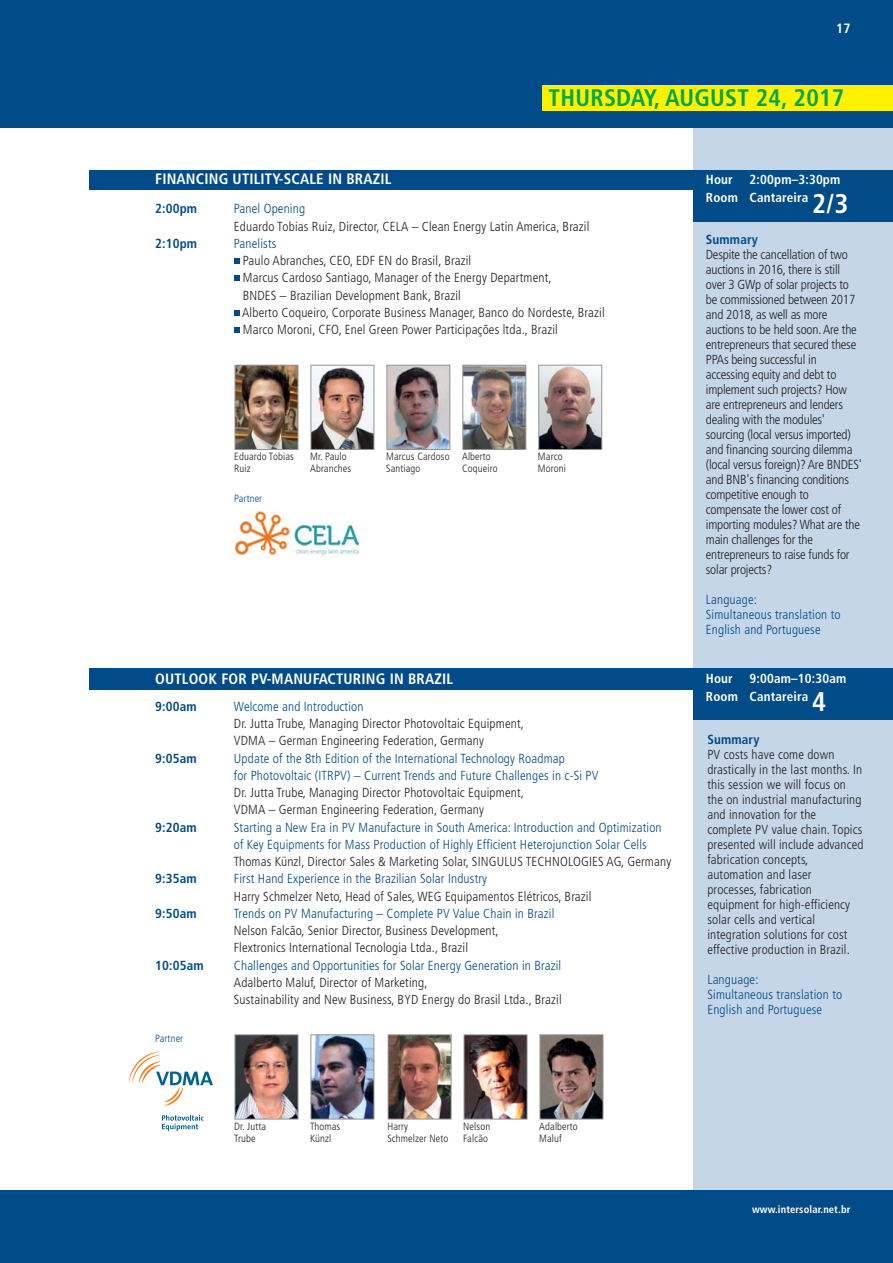
<style>
.page{position:relative;width:893px;height:1263px;background:#fff}
.page>*{position:absolute;margin:0;border:0;box-sizing:border-box;transform-origin:0 0}
.t1{font:700 condensed 24px "Frutiger LT Com";letter-spacing:.01em;color:#00a650}
.t2{font:700 condensed 15px "Frutiger LT Com";letter-spacing:.01em;color:#fff}
.t3{font:700 condensed 13.5px "Frutiger LT Com";color:#fff}
.t4{font:300 condensed 13.2px/15px "Frutiger LT Com";letter-spacing:.01em;color:#231f20}
.t5{font:300 condensed 13.2px/15px "Frutiger LT Com";letter-spacing:.01em;color:#004b88}
.t6{font:300 condensed 13.2px/15px "Frutiger LT Com";letter-spacing:-.015em;color:#231f20}
.t7{font:700 condensed 13.2px/18px "Frutiger LT Com";letter-spacing:.01em;color:#fff}
.t8{font:700 condensed 13.2px "Frutiger LT Com";letter-spacing:.01em;color:#004b88}
.t9{font:300 condensed 10.5px/12px "Frutiger LT Com";letter-spacing:.01em;color:#231f20}
.t10{font:700 condensed 10.5px "Frutiger LT Com";letter-spacing:.015em;color:#fff}
.t11{font:300 condensed 10.5px "Frutiger LT Com";letter-spacing:.01em;color:#004b88}
.s1{font-size:27px}
</style>
<div class="page">
<div style="left:693px;top:124px;width:200px;height:1095px;background:#c4d6e8"></div>
<div style="left:693px;top:170px;width:200px;height:51px;background:#004b88"></div>
<div style="left:90px;top:170px;width:615px;height:20px;background:#004b88"></div>
<div style="left:0;top:0;width:893px;height:128px;background:#004b88"></div>
<div style="left:542px;top:85px;width:351px;height:26px;background:#fff200"></div>
<div style="left:0;top:1191px;width:893px;height:72px;background:#004b88"></div>
<svg style="left:234px;top:275px;width:5px;height:6px"></svg>
<svg style="left:234px;top:327px;width:5px;height:6px"></svg>
<svg style="left:234px;top:310px;width:5px;height:5px"></svg>
<svg style="left:234px;top:258px;width:5px;height:6px"></svg>
<img style="left:313px;top:1036px;width:59px;height:81px">
<div style="left:311px;top:1034px;width:63px;height:85px;border:1px solid #939598"></div>
<img style="left:237px;top:1036px;width:59px;height:81px">
<div style="left:235px;top:1034px;width:63px;height:85px;border:1px solid #939598"></div>
<img style="left:466px;top:1036px;width:59px;height:81px">
<div style="left:464px;top:1034px;width:63px;height:85px;border:1px solid #939598"></div>
<img style="left:542px;top:1036px;width:59px;height:81px">
<div style="left:540px;top:1034px;width:63px;height:85px;border:1px solid #939598"></div>
<img style="left:390px;top:1036px;width:59px;height:81px">
<div style="left:388px;top:1034px;width:63px;height:85px;border:1px solid #939598"></div>
<div style="left:693px;top:669px;width:200px;height:51px;background:#004b88"></div>
<div style="left:90px;top:669px;width:615px;height:21px;background:#004b88"></div>
<svg style="left:129px;top:1051px;width:84px;height:55px"></svg>
<svg style="left:162px;top:1115px;width:42px;height:16px"></svg>
<img style="left:313px;top:367px;width:59px;height:81px">
<div style="left:311px;top:365px;width:63px;height:85px;border:1px solid #939598"></div>
<img style="left:388px;top:367px;width:60px;height:81px">
<div style="left:386px;top:365px;width:64px;height:85px;border:1px solid #939598"></div>
<img style="left:464px;top:367px;width:60px;height:81px">
<div style="left:462px;top:365px;width:64px;height:85px;border:1px solid #939598"></div>
<img style="left:540px;top:367px;width:60px;height:81px">
<div style="left:538px;top:365px;width:64px;height:85px;border:1px solid #939598"></div>
<img style="left:237px;top:367px;width:59px;height:81px">
<div style="left:235px;top:365px;width:63px;height:85px;border:1px solid #939598"></div>
<img style="left:235px;top:512px;width:124px;height:44px">
<p class="t3" style="left:836px;top:23px;width:16px">17</p>
<h1 class="t1" style="left:549px;top:88px;width:297px">THURSDAY, AUGUST 24, 2017</h1>
<p class="t2" style="left:155px;top:173px;width:238px">FINANCING UTILITY-SCALE IN BRAZIL</p>
<p class="t8" style="left:155px;top:204px;width:43px">2:00pm</p>
<p class="t5" style="left:234px;top:202px;width:73px">Panel Opening</p>
<p class="t4" style="left:234px;top:220px;width:357px">Eduardo Tobias Ruiz, Director, CELA – Clean Energy Latin America, Brazil</p>
<p class="t8" style="left:155px;top:238px;width:43px">2:10pm</p>
<p class="t5" style="left:234px;top:237px;width:44px">Panelists</p>
<p class="t4" style="left:242px;top:253px;width:364px;line-height:17.2px">Paulo Abranches, CEO, EDF EN do Brasil, Brazil<br>Marcus Cardoso Santiago, Manager of the Energy Department,<br>BNDES – Brazilian Development Bank, Brazil<br>Alberto Coqueiro, Corporate Business Manager, Banco do Nordeste, Brazil Marco Moroni, CFO, Enel Green Power Participações ltda., Brazil</p>
<p class="t9" style="left:234px;top:452px;width:61px">Eduardo Tobias<br>Ruiz</p>
<p class="t11" style="left:234px;top:494px;width:30px">Partner</p>
<p class="t9" style="left:310px;top:452px;width:42px">Mr. Paulo<br>Abranches</p>
<p class="t9" style="left:386px;top:452px;width:65px">Marcus Cardoso<br>Santiago</p>
<p class="t9" style="left:462px;top:452px;width:37px">Alberto<br>Coqueiro</p>
<p class="t9" style="left:538px;top:452px;width:30px">Marco<br>Moroni</p>
<p class="t2" style="left:155px;top:673px;width:299px">OUTLOOK FOR PV-MANUFACTURING IN BRAZIL</p>
<p class="t8" style="left:155px;top:701px;width:43px">9:00am</p>
<p class="t5" style="left:234px;top:700px;width:131px">Welcome and Introduction</p>
<p class="t4" style="left:234px;top:716px;width:292px;line-height:17.2px">Dr. Jutta Trube, Managing Director Photovoltaic Equipment,<br>VDMA – German Engineering Federation, Germany</p>
<p class="t8" style="left:155px;top:753px;width:43px">9:05am</p>
<p class="t5" style="left:234px;top:750px;width:366px;line-height:17.2px">Update of the 8th Edition of the International Technology Roadmap<br>for Photovoltaic (ITRPV) – Current Trends and Future Challenges in c-Si PV</p>
<p class="t4" style="left:234px;top:785px;width:292px;line-height:17.2px">Dr. Jutta Trube, Managing Director Photovoltaic Equipment,<br>VDMA – German Engineering Federation, Germany</p>
<p class="t8" style="left:155px;top:822px;width:43px">9:20am</p>
<p class="t5" style="left:234px;top:819px;width:429px;line-height:17.2px">Starting a New Era in PV Manufacture in South America: Introduction and Optimization of Key Equipments for Mass Production of Highly Efficient Heterojunction Solar Cells</p>
<p class="t4" style="left:234px;top:855px;width:439px">Thomas Künzl, Director Sales &amp; Marketing Solar, SINGULUS TECHNOLOGIES AG, Germany</p>
<p class="t8" style="left:155px;top:873px;width:43px">9:35am</p>
<p class="t5" style="left:234px;top:872px;width:255px">First Hand Experience in the Brazilian Solar Industry</p>
<p class="t4" style="left:234px;top:889px;width:359px">Harry Schmelzer Neto, Head of Sales, WEG Equipamentos Elétricos, Brazil</p>
<p class="t8" style="left:155px;top:908px;width:43px">9:50am</p>
<p class="t5" style="left:234px;top:907px;width:322px">Trends on PV Manufacturing – Complete PV Value Chain in Brazil</p>
<p class="t4" style="left:234px;top:923px;width:266px;line-height:17.2px">Nelson Falcão, Senior Director, Business Development,<br>Flextronics International Tecnologia Ltda., Brazil</p>
<p class="t8" style="left:155px;top:960px;width:50px">10:05am</p>
<p class="t5" style="left:234px;top:958px;width:329px">Challenges and Opportunities for Solar Energy Generation in Brazil</p>
<p class="t4" style="left:234px;top:975px;width:329px;line-height:17.2px">Adalberto Maluf, Director of Marketing,<br>Sustainability and New Business, BYD Energy do Brasil Ltda., Brazil</p>
<p class="t11" style="left:155px;top:1034px;width:30px">Partner</p>
<p class="t9" style="left:234px;top:1121px;width:33px">Dr. Jutta<br>Trube</p>
<p class="t9" style="left:463px;top:1121px;width:28px">Nelson<br>Falcão</p>
<p class="t9" style="left:539px;top:1121px;width:40px">Adalberto<br>Maluf</p>
<p class="t9" style="left:310px;top:1121px;width:32px">Thomas<br>Künzl</p>
<p class="t9" style="left:387px;top:1121px;width:63px">Harry<br>Schmelzer Neto</p>
<p class="t7" style="left:706px;top:172px;width:144px;text-indent:44px">2:00pm–3:30pm<br>Room Cantareira <span class="s1">2/3</span></p>
<p class="t7" style="left:706px;top:172px;width:28px">Hour</p>
<p class="t8" style="left:706px;top:234px;width:54px">Summary</p>
<p class="t6" style="left:706px;top:248px;width:158px">Despite the cancellation of two auctions in 2016, there is still over 3 GWp of solar projects to be commissioned between 2017 and 2018, as well as more auctions to be held soon. Are the entrepreneurs that secured these<br>PPAs being successful in accessing equity and debt to implement such projects? How are entrepreneurs and lenders dealing with the modules' sourcing (local versus imported) and financing sourcing dilemma (local versus foreign)? Are BNDES' and BNB's financing conditions competitive enough to compensate the lower cost of importing modules? What are the main challenges for the entrepreneurs to raise funds for solar projects?</p>
<p class="t5" style="left:706px;top:593px;width:136px">Language:<br>Simultaneous translation to<br>English and Portuguese</p>
<p class="t7" style="left:706px;top:670px;width:142px;text-indent:44px">9:00am–10:30am<br>Room Cantareira <span class="s1">4</span></p>
<p class="t7" style="left:706px;top:670px;width:28px">Hour</p>
<p class="t8" style="left:707px;top:734px;width:54px">Summary</p>
<p class="t4" style="left:707px;top:748px;width:158px">PV costs have come down drastically in the last months. In this session we will focus on the on industrial manufacturing and innovation for the complete PV value chain. Topics presented will include advanced fabrication concepts, automation and laser processes, fabrication equipment for high-efficiency solar cells and vertical integration solutions for cost effective production in Brazil.</p>
<p class="t5" style="left:707px;top:973px;width:136px">Language:<br>Simultaneous translation to<br>English and Portuguese</p>
<p class="t10" style="left:752px;top:1205px;width:100px">www.intersolar.net.br</p>
</div>
